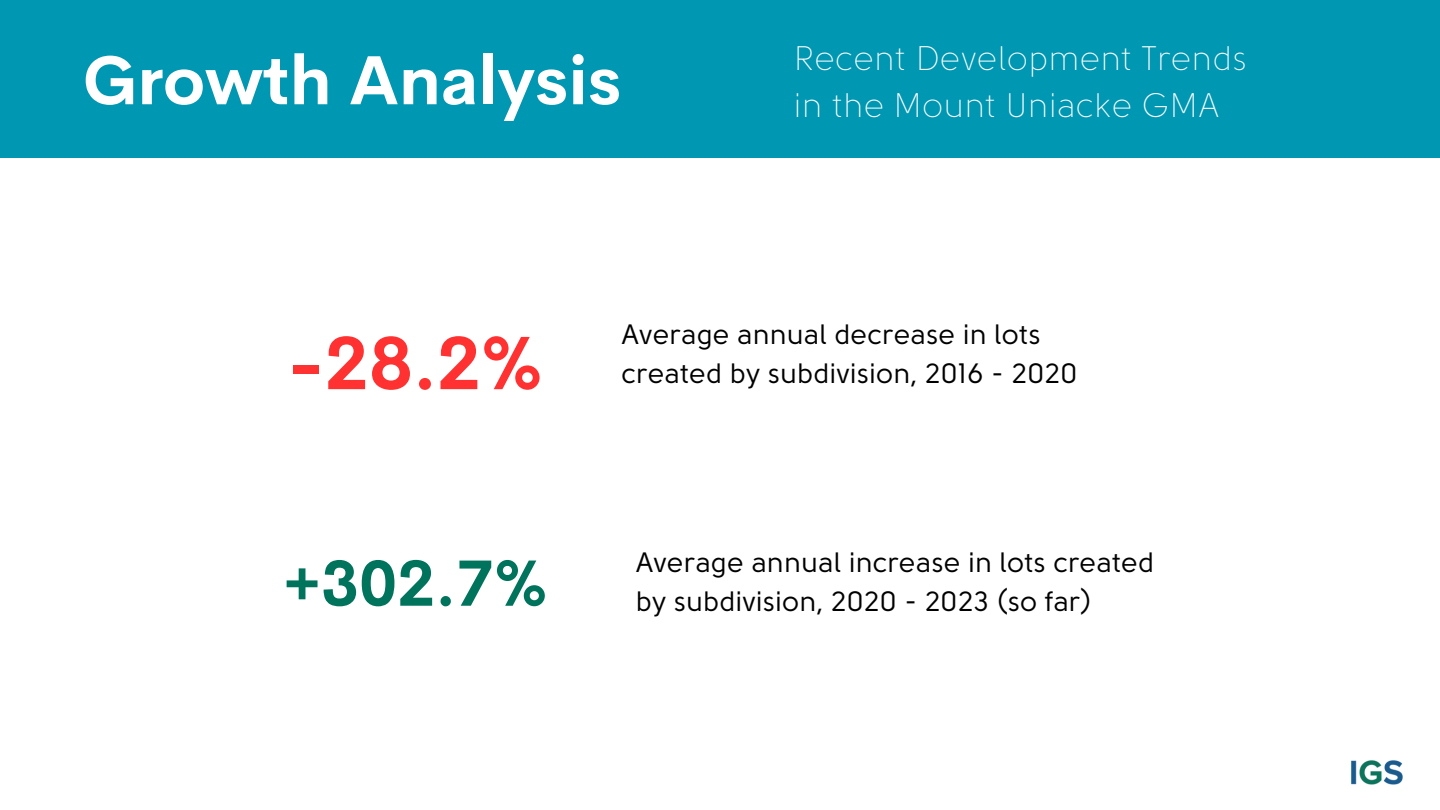
<style>
.page{position:relative;width:1440px;height:810px;background:#fff}
.page>*{position:absolute;margin:0;border:0;box-sizing:border-box;transform-origin:0 0}
.t1{font:700 74px "Cerebri Sans";color:#ff3131}
.t2{font:700 68px "Cerebri Sans";color:#fff}
.t3{font:700 64px "Cerebri Sans";color:#00735c}
.t4{font:300 34px "Solomon Sans";color:#fff}
.t5{font:28px/39px "Solomon Sans";color:#000}
</style>
<div class="page">
<div style="left:0;top:0;width:1440px;height:158px;background:#0097b2"></div>
<img style="left:1351px;top:760px;width:52px;height:25px">
<h2 class="t2" style="left:83px;top:36px;width:540px">Growth Analysis</h2>
<p class="t4" style="left:794px;top:43px;width:455px">Recent Development Trends</p>
<p class="t4" style="left:794px;top:90px;width:428px">in the Mount Uniacke GMA</p>
<h1 class="t1" style="left:288px;top:315px;width:256px">-28.2%</h1>
<h3 class="t3" style="left:283px;top:542px;width:266px">+302.7%</h3>
<p class="t5" style="left:621px;top:316px;width:458px">Average annual decrease in lots created by subdivision, 2016 - 2020</p>
<p class="t5" style="left:636px;top:544px;width:520px">Average annual increase in lots created by subdivision, 2020 - 2023 (so far)</p>
</div>
